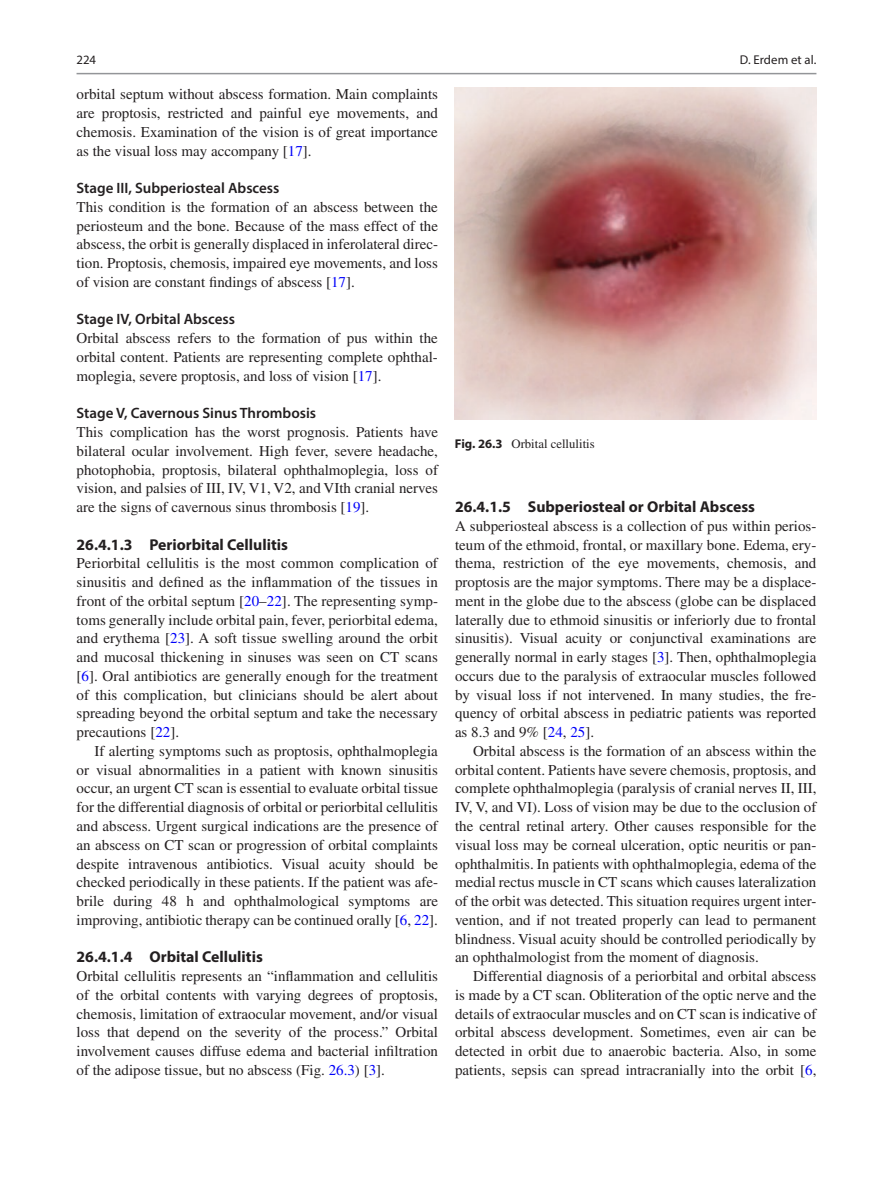
<style>
.page{position:relative;width:893px;height:1187px;background:#fff}
.page>*{position:absolute;margin:0;border:0;box-sizing:border-box;transform-origin:0 0}
.t1{font:700 15.75px "Nsybbq Myriad Pro";color:#231f20}
.t2{font:15px/18.8px "Pphxhg Times LT Std";color:#231f20;text-align:justify}
.t3{font:600 15px "Mhlyvc Myriad Pro";color:#231f20}
.t4{font:12.75px "Pphxhg Times LT Std";color:#231f20}
.t5{font:12.75px "Mjqbxn Myriad Pro";letter-spacing:.005em;color:#231f20}
.t6{font:12.75px "Pcqkgr Myriad Pro";color:#231f20}
.s1{color:#0000fa}
.s2{font-family:"Nsybbq Myriad Pro";font-weight:700}
</style>
<div class="page">
<img style="left:455px;top:88px;width:361px;height:331px">
<hr style="left:77px;top:73px;width:739px;height:1px;background:#939598">
<p class="t6" style="left:77px;top:52px;width:21px">224</p>
<p class="t2" style="left:77px;top:85px;width:363px">orbital septum without abscess formation. Main complaints are proptosis, restricted and painful eye movements, and chemosis. Examination of the vision is of great importance as the visual loss may accompany [<span class="s1">17</span>].</p>
<p class="t3" style="left:77px;top:178px;width:204px">Stage III, Subperiosteal Abscess</p>
<p class="t2" style="left:77px;top:197px;width:363px">This condition is the formation of an abscess between the periosteum and the bone. Because of the mass effect of the abscess, the orbit is generally displaced in inferolateral direc&shy;tion. Proptosis, chemosis, impaired eye movements, and loss of vision are constant findings of abscess [<span class="s1">17</span>].</p>
<p class="t3" style="left:77px;top:310px;width:160px">Stage IV, Orbital Abscess</p>
<p class="t2" style="left:77px;top:329px;width:363px">Orbital abscess refers to the formation of pus within the orbital content. Patients are representing complete ophthal&shy;moplegia, severe proptosis, and loss of vision [<span class="s1">17</span>].</p>
<p class="t3" style="left:77px;top:403px;width:241px">Stage V, Cavernous Sinus Thrombosis</p>
<p class="t2" style="left:77px;top:422px;width:363px">This complication has the worst prognosis. Patients have bilateral ocular involvement. High fever, severe headache, photophobia, proptosis, bilateral ophthalmoplegia, loss of vision, and palsies of III, IV, V1, V2, and VIth cranial nerves are the signs of cavernous sinus thrombosis [<span class="s1">19</span>].</p>
<p class="t1" style="left:77px;top:534px;width:213px">26.4.1.3 Periorbital Cellulitis</p>
<p class="t2" style="left:77px;top:554px;width:363px">Periorbital cellulitis is the most common complication of sinusitis and defined as the inflammation of the tissues in front of the orbital septum [<span class="s1">20</span>–<span class="s1">22</span>]. The representing symp&shy;toms generally include orbital pain, fever, periorbital edema, and erythema [<span class="s1">23</span>]. A soft tissue swelling around the orbit and mucosal thickening in sinuses was seen on CT scans [<span class="s1">6</span>]. Oral antibiotics are generally enough for the treatment of this complication, but clinicians should be alert about spreading beyond the orbital septum and take the necessary precautions [<span class="s1">22</span>].</p>
<p class="t2" style="left:77px;top:741px;width:363px;text-indent:18px">If alerting symptoms such as proptosis, ophthalmoplegia or visual abnormalities in a patient with known sinusitis occur, an urgent CT scan is essential to evaluate orbital tissue for the differential diagnosis of orbital or periorbital cellulitis and abscess. Urgent surgical indications are the presence of an abscess on CT scan or progression of orbital complaints despite intravenous antibiotics. Visual acuity should be checked periodically in these patients. If the patient was afe&shy;brile during 48 h and ophthalmological symptoms are improving, antibiotic therapy can be continued orally [<span class="s1">6</span>, <span class="s1">22</span>].</p>
<p class="t1" style="left:77px;top:946px;width:188px">26.4.1.4 Orbital Cellulitis</p>
<p class="t2" style="left:77px;top:966px;width:363px">Orbital cellulitis represents an “inflammation and cellulitis of the orbital contents with varying degrees of proptosis, chemosis, limitation of extraocular movement, and/or visual loss that depend on the severity of the process.” Orbital involvement causes diffuse edema and bacterial infiltration of the adipose tissue, but no abscess (Fig. <span class="s1">26.3</span>) [<span class="s1">3</span>].</p>
<p class="t5" style="left:740px;top:52px;width:78px">D. Erdem et al.</p>
<p class="t4" style="left:455px;top:436px;width:141px"><span class="s2">Fig. 26.3</span> Orbital cellulitis</p>
<p class="t1" style="left:455px;top:496px;width:302px">26.4.1.5 Subperiosteal or Orbital Abscess</p>
<p class="t2" style="left:455px;top:516px;width:363px">A subperiosteal abscess is a collection of pus within perios&shy;teum of the ethmoid, frontal, or maxillary bone. Edema, ery&shy;thema, restriction of the eye movements, chemosis, and proptosis are the major symptoms. There may be a displace&shy;ment in the globe due to the abscess (globe can be displaced laterally due to ethmoid sinusitis or inferiorly due to frontal sinusitis). Visual acuity or conjunctival examinations are generally normal in early stages [<span class="s1">3</span>]. Then, ophthalmoplegia occurs due to the paralysis of extraocular muscles followed by visual loss if not intervened. In many studies, the fre&shy;quency of orbital abscess in pediatric patients was reported as 8.3 and 9% [<span class="s1">24</span>, <span class="s1">25</span>].</p>
<p class="t2" style="left:455px;top:741px;width:363px;text-indent:18px">Orbital abscess is the formation of an abscess within the orbital content. Patients have severe chemosis, proptosis, and complete ophthalmoplegia (paralysis of cranial nerves II, III, IV, V, and VI). Loss of vision may be due to the occlusion of the central retinal artery. Other causes responsible for the visual loss may be corneal ulceration, optic neuritis or pan&shy;ophthalmitis. In patients with ophthalmoplegia, edema of the medial rectus muscle in CT scans which causes lateralization of the orbit was detected. This situation requires urgent inter&shy;vention, and if not treated properly can lead to permanent blindness. Visual acuity should be controlled periodically by an ophthalmologist from the moment of diagnosis.</p>
<p class="t2" style="left:455px;top:966px;width:363px;text-indent:18px">Differential diagnosis of a periorbital and orbital abscess is made by a CT scan. Obliteration of the optic nerve and the details of extraocular muscles and on CT scan is indicative of orbital abscess development. Sometimes, even air can be detected in orbit due to anaerobic bacteria. Also, in some patients, sepsis can spread intracranially into the orbit [<span class="s1">6</span>,</p>
</div>
